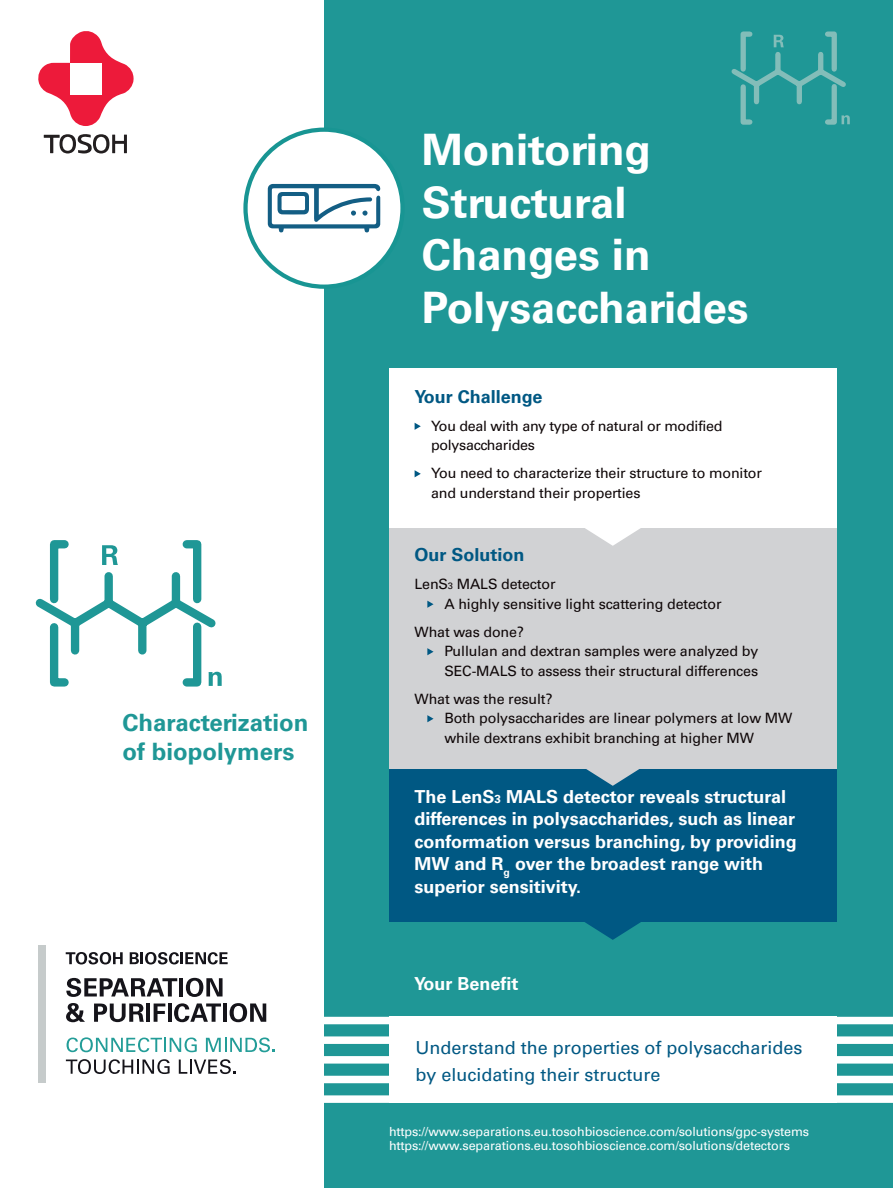
<style>
.page{position:relative;width:893px;height:1188px;background:#fff}
.page>*{position:absolute;margin:0;border:0;box-sizing:border-box;transform-origin:0 0}
.t1{font:700 43.5px/52.5px "Univers LT Pro 65";color:#fff}
.t2{font:700 24px/28.5px "Univers LT Pro 65";color:#1f9796}
.t3{font:700 18px/22.5px "Univers LT Pro 65";color:#fff}
.t4{font:18px/27px "Univers LT Pro 55 Roman";color:#005883}
.t5{font:700 18px "Univers LT Pro 65";color:#005883}
.t6{font:14.25px/19.5px "Univers LT Pro 55 Roman";letter-spacing:-.01em;color:#0e0607}
.t7{font:12.6px/13.5px "Univers LT Pro 55 Roman";letter-spacing:-.01em;color:#fff}
.s1{font-size:9.3px}
.s2{font-size:11.7px}
</style>
<div class="page">
<svg style="left:38px;top:31px;width:96px;height:95px"></svg>
<div style="left:70px;top:63px;width:32px;height:32px;background:#fff"></div>
<svg style="left:44px;top:134px;width:83px;height:20px"></svg>
<div style="left:325px;top:0;width:568px;height:1188px;background:#1f9796"></div>
<div style="left:321px;top:1095px;width:572px;height:8px;background:#fff"></div>
<div style="left:321px;top:1076px;width:572px;height:7px;background:#fff"></div>
<div style="left:321px;top:1056px;width:572px;height:8px;background:#fff"></div>
<div style="left:321px;top:1036px;width:572px;height:8px;background:#fff"></div>
<div style="left:321px;top:1017px;width:572px;height:7px;background:#fff"></div>
<div style="left:389px;top:1017px;width:447px;height:86px;background:#fff"></div>
<svg style="left:731px;top:31px;width:119px;height:94px"></svg>
<svg style="left:66px;top:952px;width:57px;height:12px"></svg>
<svg style="left:130px;top:952px;width:98px;height:12px"></svg>
<svg style="left:66px;top:978px;width:111px;height:19px"></svg>
<hr style="left:179px;top:978px;width:4px;height:18px;background:#15141a">
<svg style="left:186px;top:978px;width:37px;height:19px"></svg>
<svg style="left:66px;top:1003px;width:19px;height:19px"></svg>
<svg style="left:94px;top:1004px;width:50px;height:18px"></svg>
<hr style="left:146px;top:1003px;width:4px;height:19px;background:#15141a">
<svg style="left:154px;top:1004px;width:11px;height:18px"></svg>
<hr style="left:168px;top:1003px;width:3px;height:19px;background:#15141a">
<svg style="left:174px;top:1003px;width:47px;height:19px"></svg>
<hr style="left:223px;top:1003px;width:4px;height:19px;background:#15141a">
<svg style="left:230px;top:1003px;width:36px;height:19px"></svg>
<svg style="left:67px;top:1037px;width:130px;height:15px"></svg>
<svg style="left:206px;top:1037px;width:69px;height:15px"></svg>
<svg style="left:66px;top:1059px;width:104px;height:15px"></svg>
<svg style="left:179px;top:1059px;width:57px;height:15px"></svg>
<div style="left:39px;top:945px;width:7px;height:137px;background:#c6cbcb"></div>
<div style="left:246px;top:130px;width:157px;height:157px;background:#fff;border-radius:50%"></div>
<div style="left:243px;top:128px;width:162px;height:161px;border:4px solid #189593;border-radius:50%"></div>
<svg style="left:268px;top:184px;width:113px;height:48px"></svg>
<svg style="left:35px;top:540px;width:187px;height:147px"></svg>
<div style="left:389px;top:768px;width:447px;height:154px;background:#005883"></div>
<svg style="left:585px;top:922px;width:56px;height:18px"></svg>
<div style="left:389px;top:527px;width:447px;height:242px;background:#d1d2d4"></div>
<svg style="left:427px;top:601px;width:7px;height:7px"></svg>
<svg style="left:427px;top:648px;width:7px;height:7px"></svg>
<svg style="left:427px;top:715px;width:7px;height:7px"></svg>
<svg style="left:586px;top:769px;width:53px;height:17px"></svg>
<div style="left:389px;top:369px;width:447px;height:159px;background:#fff"></div>
<svg style="left:415px;top:423px;width:6px;height:7px"></svg>
<svg style="left:415px;top:470px;width:6px;height:7px"></svg>
<svg style="left:585px;top:528px;width:56px;height:18px"></svg>
<h2 class="t2" style="left:122px;top:707px;width:188px">Characterization of biopolymers</h2>
<h1 class="t1" style="left:422px;top:122px;width:328px">Monitoring<br>Structural<br>Changes in<br>Polysaccharides</h1>
<p class="t5" style="left:415px;top:384px;width:129px">Your Challenge</p>
<p class="t6" style="left:431px;top:415px;width:293px">You deal with any type of natural or modified polysaccharides</p>
<p class="t6" style="left:431px;top:463px;width:332px">You need to characterize their structure to monitor and understand their properties</p>
<p class="t5" style="left:415px;top:542px;width:112px">Our Solution</p>
<p class="t6" style="left:444px;top:574px;width:279px;text-indent:-30px">LenS<span class="s1">3</span> MALS detector<br>A highly sensitive light scattering detector</p>
<p class="t6" style="left:444px;top:621px;width:315px;text-indent:-30px">What was done?<br>Pullulan and dextran samples were analyzed by<br>SEC-MALS to assess their structural differences</p>
<p class="t6" style="left:444px;top:688px;width:350px;text-indent:-30px">What was the result?<br>Both polysaccharides are linear polymers at low MW while dextrans exhibit branching at higher MW</p>
<p class="t3" style="left:415px;top:784px;width:384px">The LenS<span class="s2">3</span> MALS detector reveals structural differences in polysaccharides, such as linear conformation versus branching, by providing MW and R<sub>g</sub> over the broadest range with superior sensitivity.</p>
<p class="t3" style="left:414px;top:972px;width:106px">Your Benefit</p>
<p class="t4" style="left:415px;top:1034px;width:389px">Understand the properties of polysaccharides by elucidating their structure</p>
<p class="t7" style="left:389px;top:1124px;width:422px">https://www.separations.eu.tosohbioscience.com/solutions/gpc-systems https://www.separations.eu.tosohbioscience.com/solutions/detectors</p>
</div>
